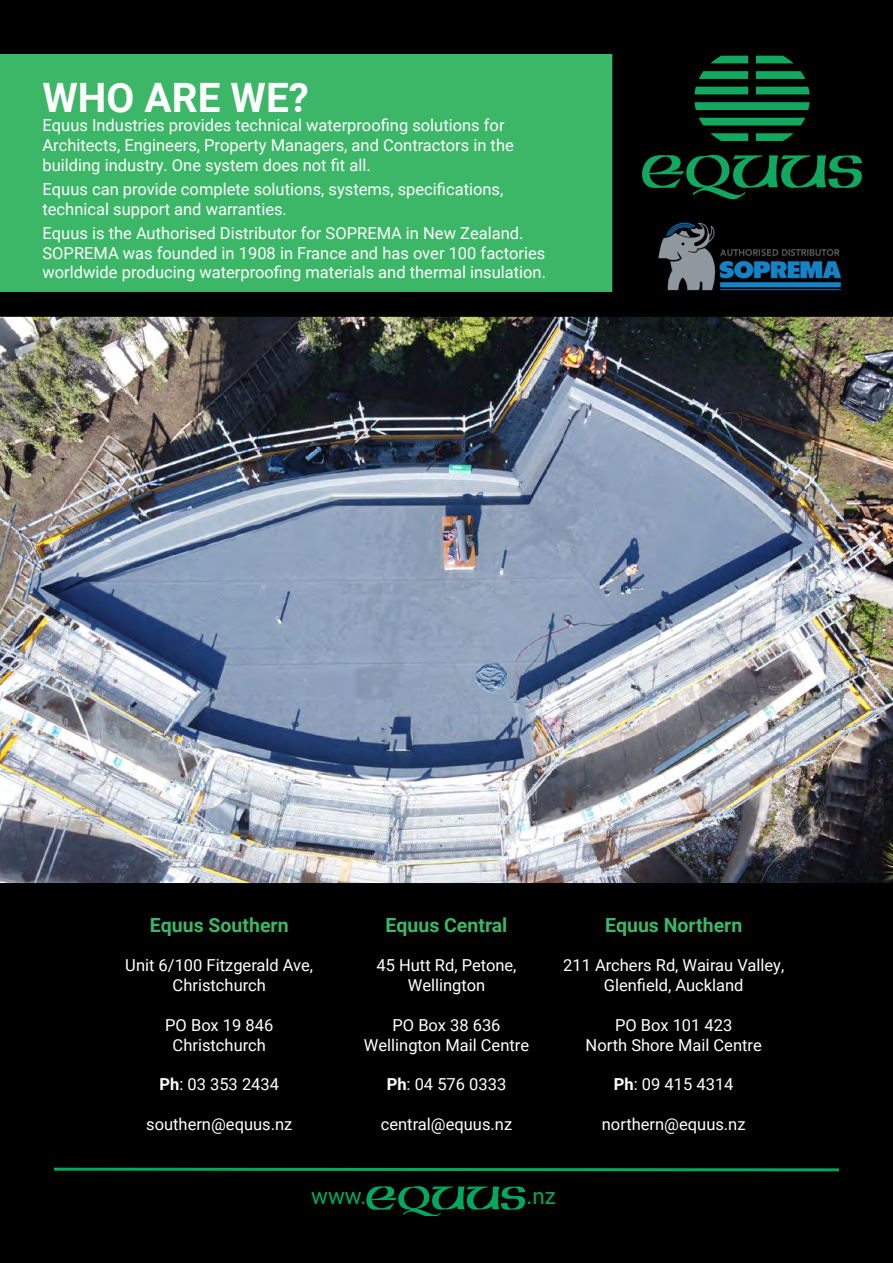
<style>
.page{position:relative;width:893px;height:1263px;background:#000}
.page>*{position:absolute;margin:0;border:0;box-sizing:border-box;transform-origin:0 0}
.t1{font:700 40.5px "Roboto";color:#fff}
.t2{font:22.5px "Roboto";color:#00a95d}
.t3{font:700 19.5px "Roboto";color:#3cb768}
.t4{font:16.5px/19.8px "Roboto";color:#fff;text-align:center}
.s1{font-weight:700}
</style>
<div class="page">
<img style="left:0;top:308px;width:893px;height:584px">
<div style="left:0;top:54px;width:612px;height:238px;background:#3cb768"></div>
<svg style="left:642px;top:56px;width:220px;height:143px;background:#032816"></svg>
<img style="left:642px;top:216px;width:220px;height:85px">
<svg style="left:366px;top:1180px;width:159px;height:36px;background:#00311b"></svg>
<svg style="left:51px;top:1166px;width:791px;height:7px;background:#004727"></svg>
<h1 class="t1" style="left:43px;top:69px;width:268px">WHO ARE WE?</h1>
<p class="t4" style="left:43px;top:115px;width:473px;text-align:left">Equus Industries provides technical waterproofing solutions for<br>Architects, Engineers, Property Managers, and Contractors in the building industry. One system does not fit all.</p>
<p class="t4" style="left:43px;top:179px;width:462px;text-align:left">Equus can provide complete solutions, systems, specifications, technical support and warranties.</p>
<p class="t4" style="left:43px;top:222px;width:505px;text-align:left">Equus is the Authorised Distributor for SOPREMA in New Zealand.<br>SOPREMA was founded in 1908 in France and has over 100 factories worldwide producing waterproofing materials and thermal insulation.</p>
<p class="t3" style="left:150px;top:911px;width:140px">Equus Southern</p>
<p class="t4" style="left:125px;top:955px;width:189px">Unit 6/100 Fitzgerald Ave,<br>Christchurch</p>
<p class="t4" style="left:165px;top:1014px;width:110px">PO Box 19 846<br>Christchurch</p>
<p class="t4" style="left:159px;top:1074px;width:121px"><span class="s1">Ph</span>: 03 353 2434</p>
<p class="t4" style="left:146px;top:1113px;width:148px">southern@equus.nz</p>
<p class="t3" style="left:385px;top:911px;width:123px">Equus Central</p>
<p class="t4" style="left:376px;top:955px;width:141px">45 Hutt Rd, Petone,<br>Wellington</p>
<p class="t4" style="left:364px;top:1014px;width:167px">PO Box 38 636<br>Wellington Mail Centre</p>
<p class="t4" style="left:387px;top:1074px;width:121px"><span class="s1">Ph</span>: 04 576 0333</p>
<p class="t4" style="left:381px;top:1113px;width:133px">central@equus.nz</p>
<p class="t3" style="left:605px;top:911px;width:139px">Equus Northern</p>
<p class="t4" style="left:563px;top:955px;width:223px">211 Archers Rd, Wairau Valley,<br>Glenfield, Auckland</p>
<p class="t4" style="left:586px;top:1014px;width:178px">PO Box 101 423<br>North Shore Mail Centre</p>
<p class="t4" style="left:614px;top:1074px;width:121px"><span class="s1">Ph</span>: 09 415 4314</p>
<p class="t4" style="left:602px;top:1113px;width:145px">northern@equus.nz</p>
<h2 class="t2" style="left:311px;top:1180px;width:57px">www.</h2>
<h2 class="t2" style="left:527px;top:1180px;width:31px">.nz</h2>
</div>
